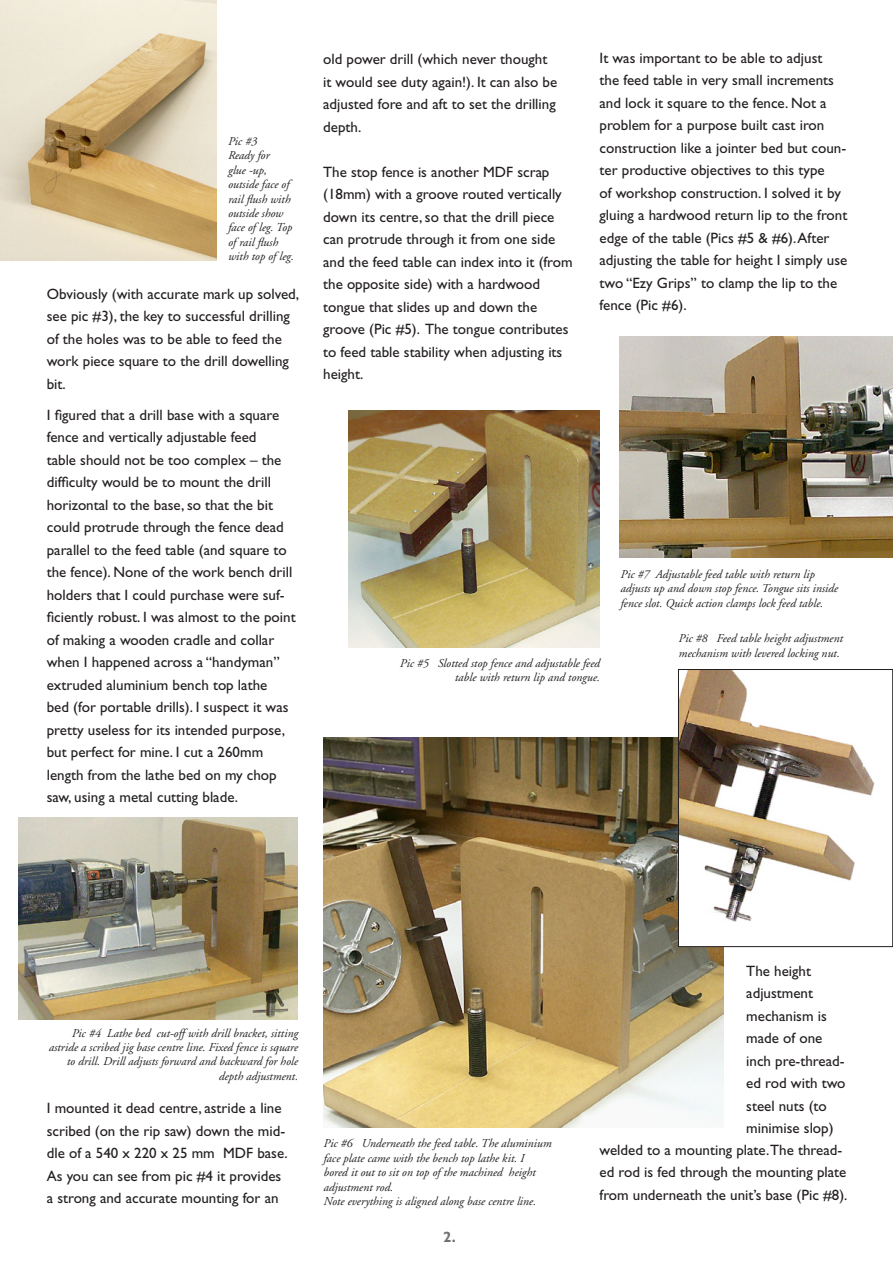
<style>
.page{position:relative;width:893px;height:1263px;background:#fff}
.page>*{position:absolute;margin:0;border:0;box-sizing:border-box;transform-origin:0 0}
.t1{font:15px/22.5px "Gill Sans";color:#231f20}
.t2{font:700 15px "Gill Sans";color:#6f7073}
.t3{font:italic 12px/14.4px "Adobe Garamond";color:#231f20}
</style>
<div class="page">
<img style="left:323px;top:737px;width:401px;height:391px">
<img style="left:0;top:0;width:217px;height:261px">
<img style="left:680px;top:671px;width:195px;height:274px">
<div style="left:678px;top:669px;width:215px;height:278px;border:1px solid #231f20"></div>
<img style="left:348px;top:410px;width:252px;height:238px">
<img style="left:18px;top:818px;width:280px;height:201px">
<img style="left:619px;top:337px;width:274px;height:221px">
<p class="t3" style="left:228px;top:134px;width:30px">Pic #3</p>
<p class="t3" style="left:228px;top:149px;width:43px">Ready for</p>
<p class="t3" style="left:228px;top:163px;width:67px">glue -up, outside face of rail flush with outside show face of leg. Top of rail flush with top of leg.</p>
<p class="t1" style="left:47px;top:282px;width:254px">Obviously (with accurate mark up solved, see pic #3), the key to successful drilling of the holes was to be able to feed the work piece square to the drill dowelling bit.</p>
<p class="t1" style="left:47px;top:403px;width:250px">I figured that a drill base with a square fence and vertically adjustable feed<br>table should not be too complex – the difficulty would be to mount the drill horizontal to the base, so that the bit could protrude through the fence dead parallel to the feed table (and square to the fence). None of the work bench drill holders that I could purchase were suf&shy;ficiently robust. I was almost to the point of making a wooden cradle and collar when I happened across a “handyman” extruded aluminium bench top lathe<br>bed (for portable drills). I suspect it was pretty useless for its intended purpose, but perfect for mine. I cut a 260mm length from the lathe bed on my chop saw, using a metal cutting blade.</p>
<p class="t1" style="left:323px;top:48px;width:236px">old power drill (which never thought it would see duty again!). It can also be adjusted fore and aft to set the drilling depth.</p>
<p class="t1" style="left:323px;top:161px;width:251px">The stop fence is another MDF scrap (18mm) with a groove routed vertically down its centre, so that the drill piece can protrude through it from one side and the feed table can index into it (from the opposite side) with a hardwood tongue that slides up and down the groove (Pic #5). The tongue contributes to feed table stability when adjusting its height.</p>
<p class="t1" style="left:600px;top:46px;width:249px">It was important to be able to adjust<br>the feed table in very small increments and lock it square to the fence. Not a problem for a purpose built cast iron construction like a jointer bed but coun&shy;ter productive objectives to this type<br>of workshop construction. I solved it by gluing a hardwood return lip to the front edge of the table (Pics #5 &amp; #6). After adjusting the table for height I simply use two “Ezy Grips” to clamp the lip to the fence (Pic #6).</p>
<p class="t3" style="left:400px;top:656px;width:201px;text-align:right">Pic #5 Slotted stop fence and adjustable feed table with return lip and tongue.</p>
<p class="t3" style="left:620px;top:567px;width:219px">Pic #7 Adjustable feed table with return lip adjusts up and down stop fence. Tongue sits inside fence slot. Quick action clamps lock feed table.</p>
<p class="t3" style="left:678px;top:632px;width:166px">Pic #8 Feed table height adjustment mechanism with levered locking nut.</p>
<p class="t3" style="left:48px;top:1026px;width:251px;text-align:right">Pic #4 Lathe bed cut-off with drill bracket, sitting astride a scribed jig base centre line. Fixed fence is square to drill. Drill adjusts forward and backward for hole depth adjustment.</p>
<p class="t1" style="left:47px;top:1097px;width:243px">I mounted it dead centre, astride a line scribed (on the rip saw) down the mid&shy;dle of a 540 x 220 x 25 mm MDF base.<br>As you can see from pic #4 it provides a strong and accurate mounting for an</p>
<p class="t3" style="left:323px;top:1137px;width:230px">Pic #6 Underneath the feed table. The aluminium face plate came with the bench top lathe kit. I<br>bored it out to sit on top of the machined height adjustment rod.</p>
<p class="t3" style="left:323px;top:1194px;width:214px">Note everything is aligned along base centre line.</p>
<p class="t2" style="left:443px;top:1228px;width:14px">2.</p>
<p class="t1" style="left:746px;top:959px;width:101px">The height adjustment mechanism is made of one inch pre-thread&shy;ed rod with two steel nuts (to minimise slop)</p>
<p class="t1" style="left:600px;top:1138px;width:249px">welded to a mounting plate.The thread&shy;ed rod is fed through the mounting plate from underneath the unit’s base (Pic #8).</p>
</div>
